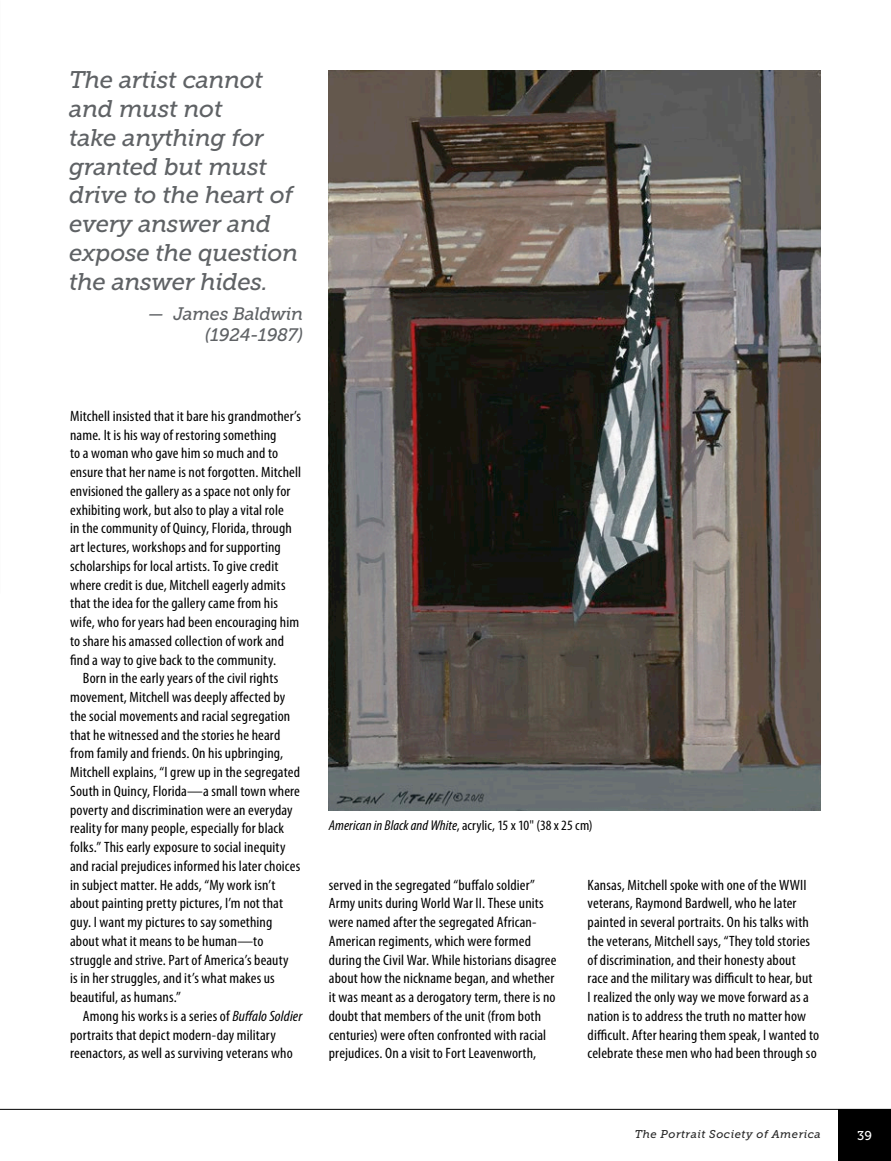
<style>
.page{position:relative;width:891px;height:1161px;background:#fff}
.page>*{position:absolute;margin:0;border:0;box-sizing:border-box;transform-origin:0 0}
.t1{font:italic 24px/28.8px "Museo Slab 500";letter-spacing:-.015em;color:#5f6265}
.t2{font:italic 18px/21.6px "Museo Slab 500";letter-spacing:-.015em;color:#5f6265;text-align:right}
.t3{font:condensed 15px/18.8px "Myriad Pro";letter-spacing:.01em;color:#000;scale:1.05 1}
.t4{font:condensed 14.2px "Myriad Pro";letter-spacing:.005em;color:#000;scale:1.05 1}
.t5{font:12.8px "Museo Slab 500";color:#fff}
.t6{font:italic 11.2px "Museo Slab 500";letter-spacing:.045em;color:#272727}
.s1{font-style:italic}
</style>
<div class="page">
<div style="left:838px;top:1109px;width:53px;height:52px;background:#000"></div>
<hr style="left:0;top:1109px;width:891px;height:1px;background:#000">
<img style="left:329px;top:70px;width:492px;height:740px">
<h1 class="t1" style="left:69px;top:66px;width:231px">The artist cannot and must not<br>take anything for granted but must drive to the heart of every answer and expose the question the answer hides.</h1>
<p class="t2" style="left:148px;top:303px;width:157px">— James Baldwin (1924-1987)</p>
<p class="t3" style="left:70px;top:407px;width:221px">Mitchell insisted that it bare his grandmother’s</p>
<p class="t3" style="left:70px;top:426px;width:198px">name. It is his way of restoring something</p>
<p class="t3" style="left:70px;top:444px;width:200px">to a woman who gave him so much and to</p>
<p class="t3" style="left:70px;top:463px;width:222px">ensure that her name is not forgotten. Mitchell</p>
<p class="t3" style="left:70px;top:482px;width:211px">envisioned the gallery as a space not only for</p>
<p class="t3" style="left:70px;top:501px;width:205px">exhibiting work, but also to play a vital role</p>
<p class="t3" style="left:70px;top:519px;width:213px">in the community of Quincy, Florida, through</p>
<p class="t3" style="left:70px;top:538px;width:202px">art lectures, workshops and for supporting</p>
<p class="t3" style="left:70px;top:557px;width:200px">scholarships for local artists. To give credit</p>
<p class="t3" style="left:70px;top:576px;width:207px">where credit is due, Mitchell eagerly admits</p>
<p class="t3" style="left:70px;top:594px;width:199px">that the idea for the gallery came from his</p>
<p class="t3" style="left:70px;top:613px;width:220px">wife, who for years had been encouraging him</p>
<p class="t3" style="left:70px;top:632px;width:205px">to share his amassed collection of work and</p>
<p class="t3" style="left:70px;top:651px;width:198px">find a way to give back to the community.</p>
<p class="t3" style="left:83px;top:669px;width:188px">Born in the early years of the civil rights</p>
<p class="t3" style="left:70px;top:688px;width:206px">movement, Mitchell was deeply affected by</p>
<p class="t3" style="left:70px;top:707px;width:211px">the social movements and racial segregation</p>
<p class="t3" style="left:70px;top:726px;width:202px">that he witnessed and the stories he heard</p>
<p class="t3" style="left:70px;top:744px;width:204px">from family and friends. On his upbringing,</p>
<p class="t3" style="left:70px;top:763px;width:220px">Mitchell explains, “I grew up in the segregated</p>
<p class="t3" style="left:70px;top:782px;width:220px">South in Quincy, Florida—a small town where</p>
<p class="t3" style="left:70px;top:801px;width:214px">poverty and discrimination were an everyday</p>
<p class="t3" style="left:70px;top:819px;width:205px">reality for many people, especially for black</p>
<p class="t3" style="left:70px;top:838px;width:207px">folks.” This early exposure to social inequity</p>
<p class="t3" style="left:70px;top:857px;width:221px">and racial prejudices informed his later choices</p>
<p class="t3" style="left:70px;top:876px;width:197px">in subject matter. He adds, “My work isn’t</p>
<p class="t3" style="left:70px;top:894px;width:204px">about painting pretty pictures, I’m not that</p>
<p class="t3" style="left:70px;top:913px;width:194px">guy. I want my pictures to say something</p>
<p class="t3" style="left:70px;top:932px;width:186px">about what it means to be human—to</p>
<p class="t3" style="left:70px;top:951px;width:210px">struggle and strive. Part of America’s beauty</p>
<p class="t3" style="left:70px;top:969px;width:196px">is in her struggles, and it’s what makes us</p>
<p class="t3" style="left:70px;top:988px;width:107px">beautiful, as humans.”</p>
<p class="t3" style="left:83px;top:1007px;width:210px">Among his works is a series of <span class="s1">Buffalo Soldier</span></p>
<p class="t3" style="left:70px;top:1026px;width:197px">portraits that depict modern-day military</p>
<p class="t3" style="left:70px;top:1044px;width:214px">reenactors, as well as surviving veterans who</p>
<p class="t4" style="left:329px;top:817px;width:253px"><span class="s1">American in Black and White</span>, acrylic, 15 x 10" (38 x 25 cm)</p>
<p class="t3" style="left:329px;top:876px;width:218px">served in the segregated “buffalo soldier” Army units during World War II. These units were named after the segregated African-American regiments, which were formed during the Civil War. While historians disagree about how the nickname began, and whether it was meant as a derogatory term, there is no doubt that members of the unit (from both centuries) were often confronted with racial prejudices. On a visit to Fort Leavenworth,</p>
<p class="t3" style="left:588px;top:876px;width:222px">Kansas, Mitchell spoke with one of the WWII veterans, Raymond Bardwell, who he later painted in several portraits. On his talks with the veterans, Mitchell says, “They told stories of discrimination, and their honesty about race and the military was difficult to hear, but I realized the only way we move forward as a nation is to address the truth no matter how difficult. After hearing them speak, I wanted to celebrate these men who had been through so</p>
<p class="t6" style="left:635px;top:1128px;width:188px">The Portrait Society of America</p>
<p class="t5" style="left:857px;top:1129px;width:16px">39</p>
</div>
